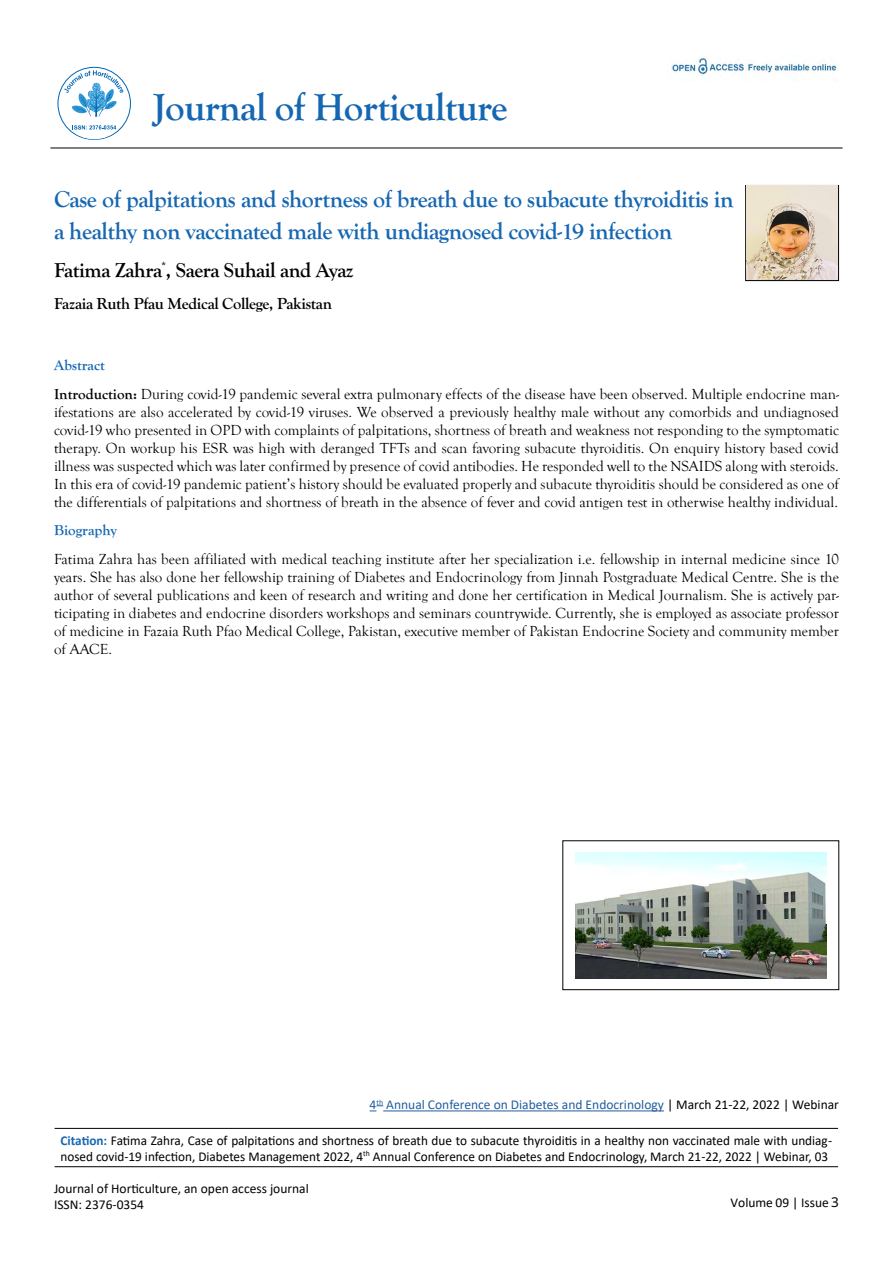
<style>
.page{position:relative;width:893px;height:1263px;background:#fff}
.page>*{position:absolute;margin:0;border:0;box-sizing:border-box;transform-origin:0 0}
.t1{font:700 39px "Goudy Old Style T";letter-spacing:-.02em;color:#1667b2}
.t2{font:700 24px/32.4px "Goudy Old Style T";letter-spacing:-.02em;color:#1667b2}
.t3{font:700 21px "Goudy Old Style T";letter-spacing:-.02em;color:#000}
.t4{font:700 16.5px "Goudy Old Sty";letter-spacing:-.02em;color:#000}
.t5{font:15px/18px "Goudy Old Style T";color:#000;text-align:justify}
.t6{font:700 15px "Goudy Old Style T";color:#1667b2}
.t7{font:13.5px/16.2px "Calibri";color:#000}
.t8{font:13.5px "Calibri";color:#215e9e}
.s1{font-weight:700;color:#1667b2}
.s2{font-weight:700}
.s3{color:#000}
.s4{font-family:"Noto Sans"}
</style>
<div class="page">
<hr style="left:55px;top:1128px;width:783px;height:1px;background:#000">
<hr style="left:55px;top:1166px;width:783px;height:1px;background:#000">
<svg style="left:370px;top:1105px;width:13px;height:6px"></svg>
<hr style="left:383px;top:1110px;width:281px;height:1px;background:#215e9e">
<hr style="left:50px;top:148px;width:793px;height:1px;background:#000">
<div style="left:745px;top:185px;width:94px;height:96px;border:1px solid #000"></div>
<img style="left:671px;top:57px;width:167px;height:19px">
<div style="left:563px;top:840px;width:276px;height:150px;border:1px solid #000"></div>
<img style="left:575px;top:852px;width:251px;height:126px">
<div style="left:58px;top:67px;width:73px;height:73px;border:1px solid #0066b3;border-radius:50%"></div>
<svg style="left:72px;top:125px;width:44px;height:5px"></svg>
<svg style="left:64px;top:70px;width:59px;height:47px"></svg>
<img style="left:746px;top:186px;width:92px;height:94px">
<h1 class="t1" style="left:153px;top:85px;width:356px">Journal of Horticulture</h1>
<h2 class="t2" style="left:54px;top:183px;width:681px">Case of palpitations and shortness of breath due to subacute thyroiditis in a healthy non vaccinated male with undiagnosed covid-19 infection</h2>
<h3 class="t3" style="left:54px;top:258px;width:301px">Fatima Zahra<sup>*</sup>, Saera Suhail and Ayaz</h3>
<p class="t4" style="left:54px;top:295px;width:279px">Fazaia Ruth Pfau Medical College, Pakistan</p>
<p class="t5" style="left:54px;top:351px;width:786px;line-height:28.7px"><span class="s1">Abstract<br></span><span class="s2">Introduction:</span> During covid-19 pandemic several extra pulmonary effects of the disease have been observed. Multiple endocrine man-</p>
<p class="t5" style="left:54px;top:403px;width:786px">ifestations are also accelerated by covid-19 viruses. We observed a previously healthy male without any comorbids and undiagnosed covid-19 who presented in OPD with complaints of palpitations, shortness of breath and weakness not responding to the symptomatic therapy. On workup his ESR was high with deranged TFTs and scan favoring subacute thyroiditis. On enquiry history based covid illness was suspected which was later confirmed by presence of covid antibodies. He responded well to the NSAIDS along with steroids.<br>In this era of covid-19 pandemic patient’s history should be evaluated properly and subacute thyroiditis should be considered as one of the differentials of palpitations and shortness of breath in the absence of fever and covid antigen test in otherwise healthy individual.</p>
<p class="t6" style="left:54px;top:522px;width:64px">Biography</p>
<p class="t5" style="left:54px;top:550px;width:786px">Fatima Zahra has been affiliated with medical teaching institute after her specialization i.e. fellowship in internal medicine since 10 years. She has also done her fellowship training of Diabetes and Endocrinology from Jinnah Postgraduate Medical Centre. She is the author of several publications and keen of research and writing and done her certification in Medical Journalism. She is actively par&shy;ticipating in diabetes and endocrine disorders workshops and seminars countrywide. Currently, she is employed as associate professor of medicine in Fazaia Ruth Pfao Medical College, Pakistan, executive member of Pakistan Endocrine Society and community member of AACE.</p>
<p class="t8" style="left:370px;top:1095px;width:471px">4<sup>th</sup> Annual Conference on Diabetes and Endocrinology <span class="s3">| March 21-22, 2022 | Webinar</span></p>
<p class="t7" style="left:61px;top:1131px;width:773px"><span class="s1">Citation:</span> Fatima Zahra, Case of palpitations and shortness of breath due to subacute thyroiditis in a healthy non vaccinated male with undiag&shy;nosed covid-19 infection, Diabetes Management 2022, 4<sup>th</sup> Annual Conference on Diabetes and Endocrinology, March 21-22, 2022 | Webinar, 03</p>
<p class="t7" style="left:54px;top:1180px;width:256px">Journal of Horticulture, an open access journal<br>ISSN: 2376-0354</p>
<p class="t7" style="left:730px;top:1194px;width:110px">Volume 09 | Issue <span class="s4">3</span></p>
</div>
